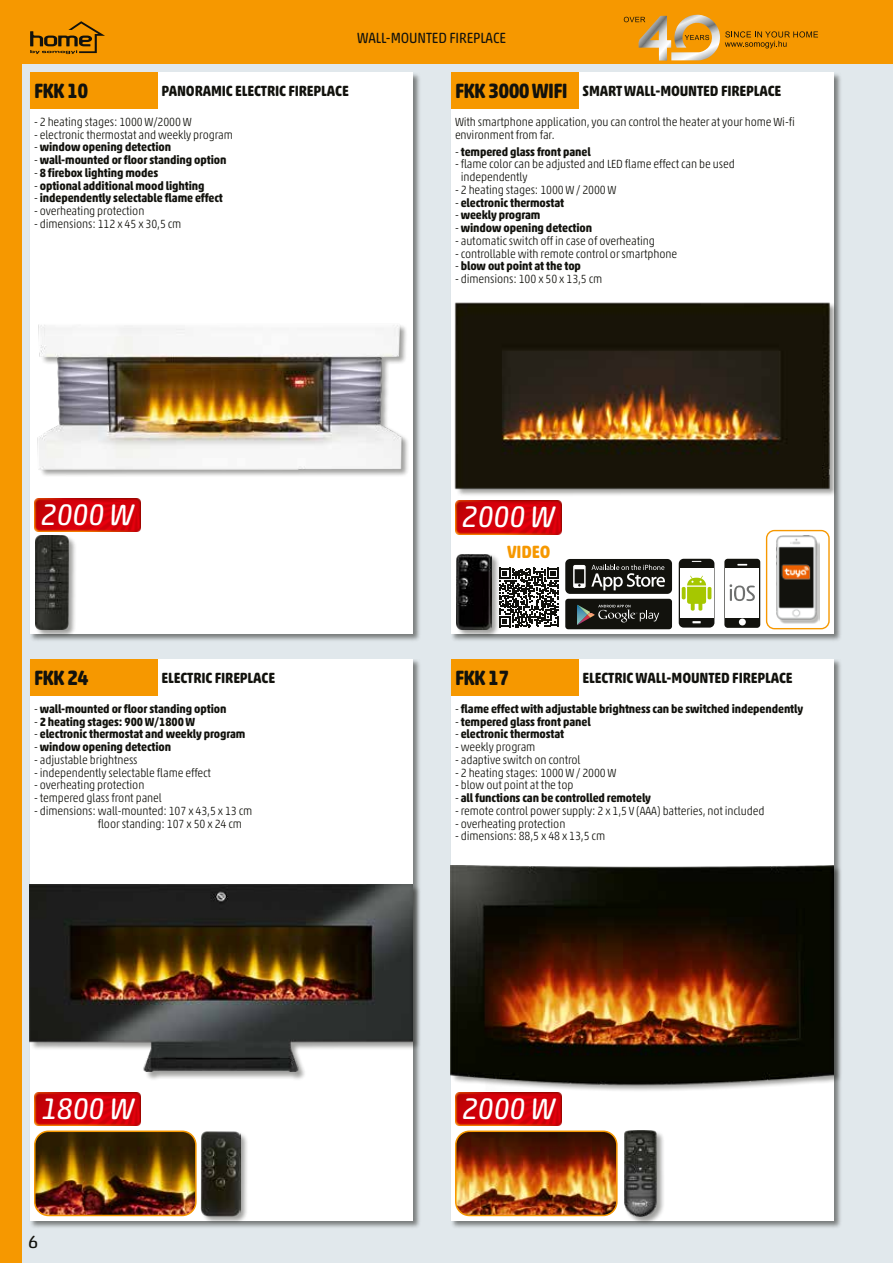
<style>
.page{position:relative;width:893px;height:1263px;background:#e1e8ec}
.page>*{position:absolute;margin:0;border:0;box-sizing:border-box;transform-origin:0 0}
.t1{font:italic 30.15px "Akko Rounded Pro";letter-spacing:-.015em;color:#fff}
.t2{font:700 21px "Akko Rounded Pro";letter-spacing:-.035em;color:#12120d;scale:.9 1}
.t3{font:700 18px "Akko Rounded Pro";letter-spacing:-.01em;color:#f69800;scale:.9 1}
.t4{font:18px "Akko Rounded Pro";color:#12120d}
.t5{font:700 15px "Akko Rounded Pro";letter-spacing:-.01em;color:#12120d;scale:.9 1}
.t6{font:15px "Akko Rounded Pro";letter-spacing:-.01em;color:#12120d;scale:.9 1}
.t7{font:300 12px/12.8px "Akko Rounded Pro";letter-spacing:-.01em;color:#12120d;scale:.9 1}
.t8{font:700 12px "Akko Rounded Pro";letter-spacing:-.01em;color:#12120d;scale:.9 1}
.s1{font-weight:300}
.s2{font-size:21px}
</style>
<div class="page">
<div style="left:0;top:0;width:893px;height:64px;background:#f69800"></div>
<div style="left:0;top:0;width:21px;height:1263px;background:#f69800"></div>
<svg style="left:30px;top:21px;width:75px;height:33px"></svg>
<div style="left:450px;top:72px;width:392px;height:571px;background:#12120d;opacity:.5"></div>
<div style="left:451px;top:72px;width:382px;height:562px;background:#fff"></div>
<div style="left:29px;top:659px;width:392px;height:570px;background:#12120d;opacity:.5"></div>
<div style="left:30px;top:659px;width:382px;height:561px;background:#fff"></div>
<div style="left:29px;top:72px;width:392px;height:571px;background:#12120d;opacity:.5"></div>
<div style="left:30px;top:72px;width:382px;height:562px;background:#fff"></div>
<div style="left:456px;top:302px;width:382px;height:195px;background:#12120d;opacity:.4"></div>
<img style="left:454px;top:302px;width:379px;height:191px">
<div style="left:456px;top:554px;width:44px;height:84px;background:#12120d;opacity:.4"></div>
<img style="left:456px;top:554px;width:35px;height:75px">
<img style="left:455px;top:501px;width:107px;height:33px">
<svg style="left:499px;top:568px;width:59px;height:59px"></svg>
<img style="left:34px;top:498px;width:107px;height:34px">
<div style="left:35px;top:535px;width:42px;height:103px;background:#12120d;opacity:.4"></div>
<img style="left:35px;top:536px;width:33px;height:93px">
<div style="left:39px;top:324px;width:370px;height:153px;background:#12120d;opacity:.4"></div>
<img style="left:37px;top:324px;width:372px;height:148px">
<img style="left:34px;top:1092px;width:107px;height:34px">
<img style="left:36px;top:1133px;width:158px;height:81px">
<div style="left:34px;top:1130px;width:163px;height:86px;border:2px solid #f69800;border-radius:14px"></div>
<div style="left:202px;top:1131px;width:47px;height:93px;background:#12120d;opacity:.4"></div>
<img style="left:200px;top:1131px;width:41px;height:85px">
<div style="left:30px;top:884px;width:391px;height:197px;background:#12120d;opacity:.4"></div>
<img style="left:30px;top:884px;width:382px;height:188px">
<div style="left:450px;top:659px;width:392px;height:570px;background:#12120d;opacity:.5"></div>
<div style="left:451px;top:659px;width:382px;height:561px;background:#fff"></div>
<img style="left:455px;top:1097px;width:107px;height:29px">
<img style="left:457px;top:1133px;width:158px;height:81px">
<div style="left:455px;top:1130px;width:163px;height:86px;border:2px solid #f69800;border-radius:14px"></div>
<div style="left:624px;top:1130px;width:41px;height:95px;background:#12120d;opacity:.4"></div>
<img style="left:624px;top:1130px;width:33px;height:86px">
<div style="left:451px;top:865px;width:391px;height:232px;background:#12120d;opacity:.4"></div>
<img style="left:451px;top:865px;width:382px;height:225px">
<div style="left:565px;top:559px;width:107px;height:35px;background:#12120d;border-radius:5px"></div>
<svg style="left:573px;top:565px;width:92px;height:25px"></svg>
<div style="left:565px;top:599px;width:107px;height:30px;background:#12120d;border-radius:3px"></div>
<svg style="left:577px;top:605px;width:82px;height:20px"></svg>
<div style="left:679px;top:559px;width:35px;height:69px;background:#12120d;border-radius:5px"></div>
<div style="left:680px;top:568px;width:33px;height:49px;background:#fff"></div>
<div style="left:691px;top:620px;width:11px;height:5px;border:1px solid #12120d"></div>
<svg style="left:682px;top:575px;width:29px;height:36px"></svg>
<div style="left:724px;top:559px;width:36px;height:69px;background:#12120d;border-radius:3px"></div>
<div style="left:739px;top:618px;width:7px;height:7px;background:#fff;border-radius:50%"></div>
<svg style="left:737px;top:564px;width:10px;height:2px"></svg>
<div style="left:725px;top:568px;width:34px;height:49px;background:#fff"></div>
<svg style="left:730px;top:584px;width:25px;height:17px"></svg>
<img style="left:776px;top:536px;width:43px;height:87px">
<div style="left:766px;top:530px;width:64px;height:99px;border:1px solid #f69800;border-radius:8px"></div>
<svg style="left:624px;top:15px;width:194px;height:46px"></svg>
<div style="left:451px;top:72px;width:127px;height:36px;background:#f69800"></div>
<div style="left:30px;top:72px;width:127px;height:36px;background:#f69800"></div>
<div style="left:30px;top:659px;width:127px;height:36px;background:#f69800"></div>
<div style="left:451px;top:659px;width:127px;height:36px;background:#f69800"></div>
<p class="t6" style="left:357px;top:29px;width:167px">WALL-MOUNTED FIREPLACE</p>
<h2 class="t2" style="left:34px;top:78px;width:62px">FKK 10</h2>
<p class="t5" style="left:162px;top:82px;width:210px">PANORAMIC ELECTRIC FIREPLACE</p>
<p class="t7" style="left:34px;top:115px;width:177px">- 2 heating stages: 1000 W/2000 W</p>
<p class="t7" style="left:34px;top:128px;width:222px">- electronic thermostat and weekly program</p>
<p class="t8" style="left:34px;top:140px;width:154px"><span class="s1">-</span> window opening detection</p>
<p class="t8" style="left:34px;top:153px;width:215px"><span class="s1">-</span> wall-mounted or floor standing option</p>
<p class="t8" style="left:34px;top:165px;width:140px"><span class="s1">-</span> 8 firebox lighting modes</p>
<p class="t8" style="left:34px;top:178px;width:191px"><span class="s1">-</span> optional additional mood lighting</p>
<p class="t8" style="left:34px;top:191px;width:211px"><span class="s1">-</span> independently selectable flame effect</p>
<p class="t7" style="left:34px;top:205px;width:124px">- overheating protection</p>
<p class="t7" style="left:34px;top:217px;width:165px">- dimensions: 112 x 45 x 30,5 cm</p>
<p class="t5" style="left:455px;top:82px;width:364px"><span class="s2">FKK 3000 WIFI</span> SMART WALL-MOUNTED FIREPLACE</p>
<p class="t7" style="left:455px;top:115px;width:379px">With smartphone application, you can control the heater at your home Wi-fi environment from far.</p>
<p class="t8" style="left:455px;top:144px;width:152px"><span class="s1">-</span> tempered glass front panel</p>
<p class="t7" style="left:461px;top:158px;width:306px;text-indent:-6px">- flame color can be adjusted and LED flame effect can be used independently</p>
<p class="t7" style="left:455px;top:183px;width:181px">- 2 heating stages: 1000 W / 2000 W</p>
<p class="t8" style="left:455px;top:195px;width:123px"><span class="s1">-</span> electronic thermostat</p>
<p class="t8" style="left:455px;top:208px;width:96px"><span class="s1">-</span> weekly program</p>
<p class="t8" style="left:455px;top:221px;width:154px"><span class="s1">-</span> window opening detection</p>
<p class="t7" style="left:455px;top:234px;width:224px">- automatic switch off in case of overheating</p>
<p class="t7" style="left:455px;top:247px;width:248px">- controllable with remote control or smartphone</p>
<p class="t8" style="left:455px;top:259px;width:142px"><span class="s1">-</span> blow out point at the top</p>
<p class="t7" style="left:455px;top:273px;width:165px">- dimensions: 100 x 50 x 13,5 cm</p>
<h1 class="t1" style="left:41px;top:496px;width:95px">2000 W</h1>
<h2 class="t2" style="left:34px;top:665px;width:62px">FKK 24</h2>
<p class="t5" style="left:162px;top:668px;width:128px">ELECTRIC FIREPLACE</p>
<p class="t8" style="left:34px;top:701px;width:215px"><span class="s1">-</span> wall-mounted or floor standing option</p>
<p class="t8" style="left:34px;top:714px;width:181px"><span class="s1">-</span> 2 heating stages: 900 W/1800 W</p>
<p class="t8" style="left:34px;top:727px;width:236px"><span class="s1">-</span> electronic thermostat and weekly program</p>
<p class="t8" style="left:34px;top:739px;width:154px"><span class="s1">-</span> window opening detection</p>
<p class="t7" style="left:34px;top:753px;width:117px">- adjustable brightness</p>
<p class="t7" style="left:34px;top:766px;width:198px">- independently selectable flame effect</p>
<p class="t7" style="left:34px;top:779px;width:124px">- overheating protection</p>
<p class="t7" style="left:34px;top:791px;width:144px">- tempered glass front panel</p>
<p class="t7" style="left:98px;top:804px;width:173px;text-indent:-64px">- dimensions: wall-mounted: 107 x 43,5 x 13 cm floor standing: 107 x 50 x 24 cm</p>
<h1 class="t1" style="left:462px;top:498px;width:95px">2000 W</h1>
<h3 class="t3" style="left:507px;top:540px;width:50px">VIDEO</h3>
<h2 class="t2" style="left:455px;top:665px;width:62px">FKK 17</h2>
<p class="t5" style="left:583px;top:668px;width:235px">ELECTRIC WALL-MOUNTED FIREPLACE</p>
<p class="t8" style="left:455px;top:701px;width:388px"><span class="s1">-</span> flame effect with adjustable brightness can be switched independently</p>
<p class="t8" style="left:455px;top:714px;width:152px"><span class="s1">-</span> tempered glass front panel</p>
<p class="t8" style="left:455px;top:727px;width:123px"><span class="s1">-</span> electronic thermostat</p>
<p class="t7" style="left:455px;top:740px;width:91px">- weekly program</p>
<p class="t7" style="left:455px;top:753px;width:141px">- adaptive switch on control</p>
<p class="t7" style="left:455px;top:766px;width:181px">- 2 heating stages: 1000 W / 2000 W</p>
<p class="t7" style="left:455px;top:779px;width:133px">- blow out point at the top</p>
<p class="t8" style="left:455px;top:790px;width:219px"><span class="s1">-</span> all functions can be controlled remotely</p>
<p class="t7" style="left:455px;top:804px;width:345px">- remote control power supply: 2 x 1,5 V (AAA) batteries, not included</p>
<p class="t7" style="left:455px;top:817px;width:124px">- overheating protection</p>
<p class="t7" style="left:455px;top:830px;width:168px">- dimensions: 88,5 x 48 x 13,5 cm</p>
<h1 class="t1" style="left:41px;top:1090px;width:95px">1800 W</h1>
<h1 class="t1" style="left:462px;top:1090px;width:95px">2000 W</h1>
<h3 class="t4" style="left:28px;top:1231px;width:12px">6</h3>
</div>
